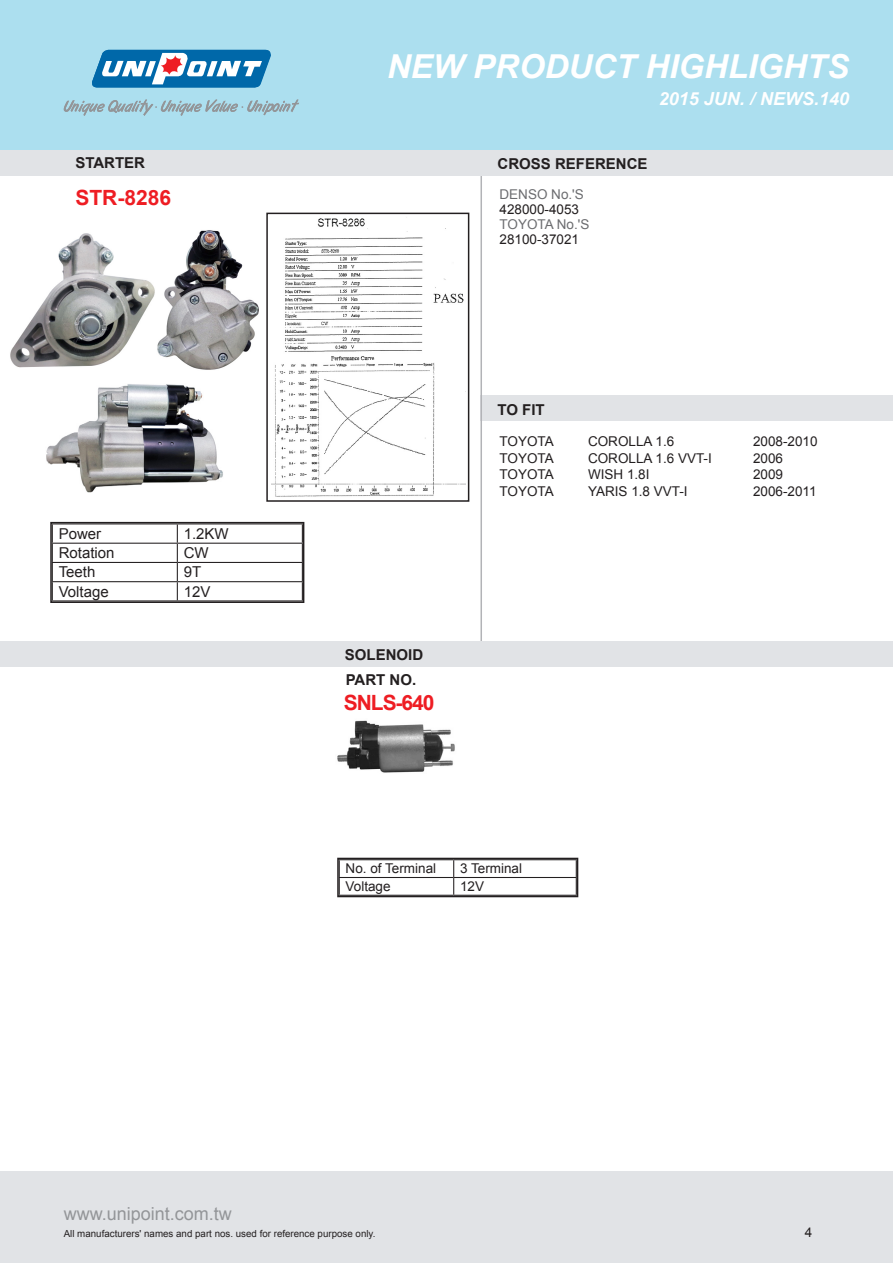
<style>
.page{position:relative;width:893px;height:1263px;background:#fff}
.page>*{position:absolute;margin:0;border:0;box-sizing:border-box;transform-origin:0 0}
.t1{font:italic 700 33px "Arial";color:#fff}
._1Red{font:700 21px "Arial";letter-spacing:-.025em;color:#ee1d23}
.t2{font:18px "Arial";color:#939598}
.t3{font:italic 700 18px "Arial";color:#fff}
._3_To_Fit{font:700 15px "Arial";color:#231f20}
.t4{font:15px "Arial";color:#231f20}
.t5{font:13.5px "Arial";color:#231f20}
.t6{font:13.5px "Arial";color:#6c6d70}
.t7{font:9.75px "Arial";color:#231f20}
</style>
<div class="page">
<div style="left:480px;top:395px;width:413px;height:26px;background:#e1e3e6"></div>
<div style="left:0;top:1171px;width:893px;height:92px;background:#e1e3e6"></div>
<hr style="left:480px;top:156px;width:2px;height:509px;background:#b2b3b7">
<div style="left:0;top:0;width:893px;height:150px;background:#acdfef"></div>
<svg style="left:92px;top:50px;width:179px;height:38px;background:#5394bf"></svg>
<svg style="left:64px;top:99px;width:235px;height:17px"></svg>
<div style="left:0;top:641px;width:893px;height:25px;background:#e1e3e6"></div>
<div style="left:0;top:150px;width:893px;height:25px;background:#e1e3e6"></div>
<hr style="left:52px;top:543px;width:125px;height:1px;background:#231f20">
<hr style="left:177px;top:543px;width:126px;height:1px;background:#231f20">
<hr style="left:52px;top:562px;width:125px;height:1px;background:#231f20">
<hr style="left:177px;top:562px;width:126px;height:1px;background:#231f20">
<hr style="left:52px;top:581px;width:125px;height:1px;background:#231f20">
<hr style="left:177px;top:581px;width:126px;height:1px;background:#231f20">
<svg style="left:177px;top:525px;width:1px;height:75px"></svg>
<div style="left:50px;top:522px;width:254px;height:81px;border:2px solid #231f20"></div>
<div style="left:266px;top:213px;width:203px;height:289px;border:2px solid #231f20"></div>
<hr style="left:339px;top:877px;width:115px;height:1px;background:#231f20">
<hr style="left:454px;top:877px;width:123px;height:1px;background:#231f20">
<svg style="left:453px;top:861px;width:1px;height:33px"></svg>
<div style="left:337px;top:858px;width:241px;height:39px;border:2px solid #231f20"></div>
<img style="left:10px;top:233px;width:145px;height:134px">
<img style="left:157px;top:230px;width:102px;height:140px">
<img style="left:46px;top:384px;width:177px;height:108px">
<img style="left:271px;top:218px;width:194px;height:279px">
<img style="left:337px;top:720px;width:118px;height:53px">
<p class="_3_To_Fit" style="left:75px;top:153px;width:71px">STARTER</p>
<p class="_1Red" style="left:75px;top:184px;width:97px">STR-8286</p>
<p class="t4" style="left:59px;top:524px;width:44px">Power</p>
<p class="t4" style="left:184px;top:524px;width:47px">1.2KW</p>
<p class="t4" style="left:59px;top:543px;width:57px">Rotation</p>
<p class="t4" style="left:184px;top:543px;width:26px">CW</p>
<p class="t4" style="left:59px;top:562px;width:38px">Teeth</p>
<p class="t4" style="left:184px;top:562px;width:19px">9T</p>
<p class="t4" style="left:59px;top:582px;width:52px">Voltage</p>
<p class="t4" style="left:184px;top:582px;width:28px">12V</p>
<h1 class="t1" style="left:387px;top:45px;width:463px">NEW PRODUCT HIGHLIGHTS</h1>
<h3 class="t3" style="left:659px;top:87px;width:192px">2015 JUN. / NEWS.140</h3>
<p class="_3_To_Fit" style="left:497px;top:154px;width:152px">CROSS REFERENCE</p>
<p class="t6" style="left:500px;top:185px;width:86px">DENSO No.'S</p>
<p class="t5" style="left:500px;top:200px;width:81px">428000-4053</p>
<p class="t6" style="left:500px;top:215px;width:91px">TOYOTA No.'S</p>
<p class="t5" style="left:500px;top:230px;width:81px">28100-37021</p>
<p class="_3_To_Fit" style="left:497px;top:399px;width:49px">TO FIT</p>
<p class="_3_To_Fit" style="left:345px;top:645px;width:80px">SOLENOID</p>
<p class="_3_To_Fit" style="left:346px;top:670px;width:72px">PART NO.</p>
<p class="_1Red" style="left:344px;top:688px;width:92px">SNLS-640</p>
<p class="t5" style="left:500px;top:433px;width:56px">TOYOTA</p>
<p class="t5" style="left:588px;top:433px;width:88px">COROLLA 1.6</p>
<p class="t5" style="left:753px;top:433px;width:66px">2008-2010</p>
<p class="t5" style="left:500px;top:449px;width:56px">TOYOTA</p>
<p class="t5" style="left:588px;top:449px;width:125px">COROLLA 1.6 VVT-I</p>
<p class="t5" style="left:753px;top:449px;width:32px">2006</p>
<p class="t5" style="left:500px;top:466px;width:56px">TOYOTA</p>
<p class="t5" style="left:588px;top:466px;width:63px">WISH 1.8I</p>
<p class="t5" style="left:753px;top:466px;width:32px">2009</p>
<p class="t5" style="left:500px;top:482px;width:56px">TOYOTA</p>
<p class="t5" style="left:588px;top:482px;width:101px">YARIS 1.8 VVT-I</p>
<p class="t5" style="left:753px;top:482px;width:65px">2006-2011</p>
<p class="t5" style="left:346px;top:860px;width:92px">No. of Terminal</p>
<p class="t5" style="left:460px;top:860px;width:64px">3 Terminal</p>
<p class="t5" style="left:346px;top:878px;width:47px">Voltage</p>
<p class="t5" style="left:460px;top:878px;width:26px">12V</p>
<h3 class="t2" style="left:64px;top:1202px;width:170px">www.unipoint.com.tw</h3>
<p class="t7" style="left:64px;top:1227px;width:313px">All manufacturers' names and part nos. used for reference purpose only.</p>
<p class="t5" style="left:805px;top:1223px;width:9px">4</p>
</div>
